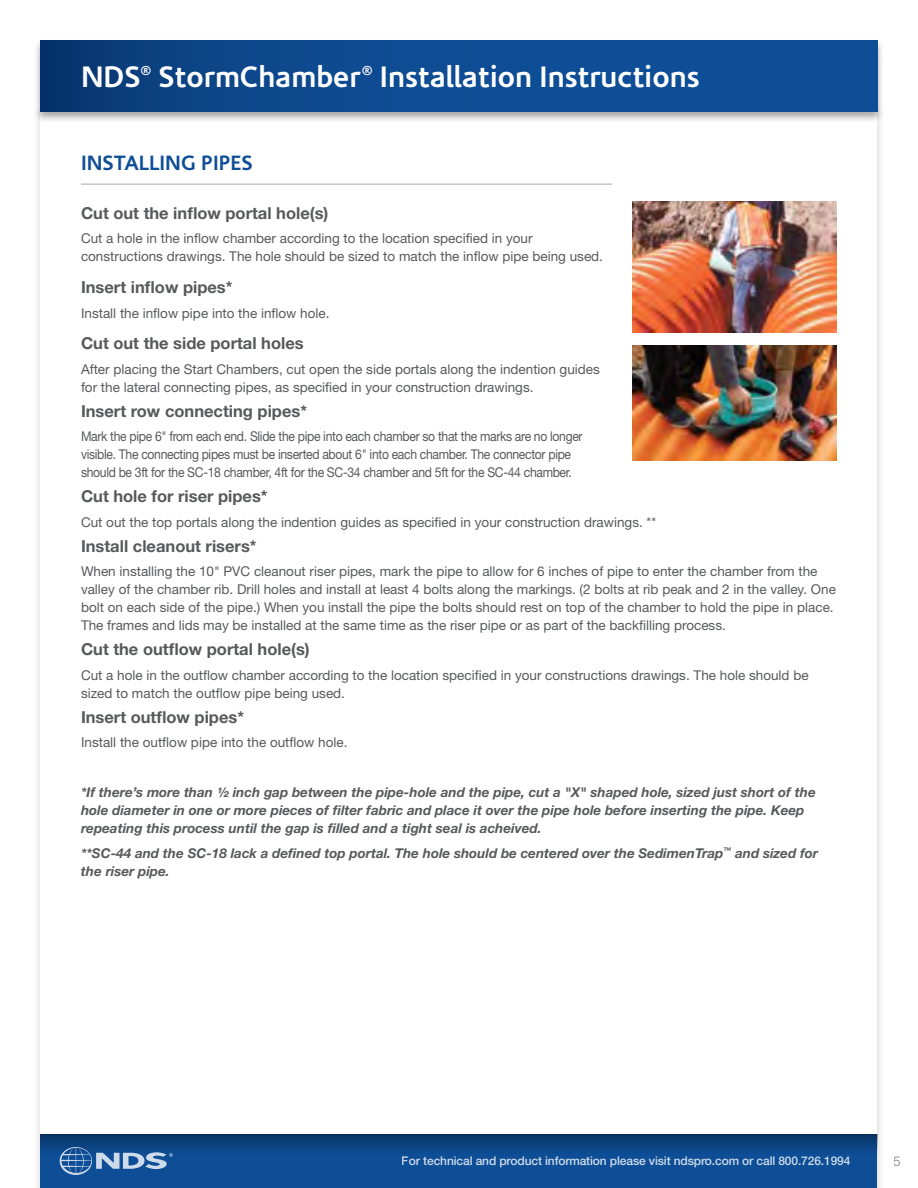
<style>
.page{position:relative;width:918px;height:1188px;background:#fff}
.page>*{position:absolute;margin:0;border:0;box-sizing:border-box;transform-origin:0 0}
.t1{font:700 30px "Corisande";color:#fff}
.t2{font:700 21px "Corisande";color:#0e4e96}
.t3{font:700 16.5px "Helvetica Neue LT Pro";color:#58595b}
.t4{font:13.5px/18px "Helvetica Neue LT Pro";color:#58595b}
.t5{font:italic 700 13.5px/18px "Helvetica Neue LT Pro";color:#58595b}
.t6{font:13.5px/18px "Helvetica Neue LT Pro";letter-spacing:-.025em;color:#58595b;scale:.9 1}
.t7{font:300 13.5px "Helvetica Neue LT Pro";color:#58595b}
.t8{font:700 13.05px "Corisande";color:#fff}
.t9{font:500 12px "Helvetica Neue LT Pro";letter-spacing:-.01em;color:#fff}
</style>
<div class="page">
<div style="left:33px;top:39px;width:851px;height:84px;background:#000;opacity:.35"></div>
<svg style="left:40px;top:40px;width:838px;height:71px;background:#0d498d"></svg>
<div style="left:40px;top:1134px;width:838px;height:54px;background:#0e4e96"></div>
<div style="left:40px;top:1134px;width:838px;height:20px;background:linear-gradient(to bottom,#093464,#0d4b91)"></div>
<svg style="left:60px;top:1147px;width:113px;height:28px"></svg>
<hr style="left:81px;top:184px;width:531px;height:1px;background:#a7a9ac">
<img style="left:633px;top:201px;width:204px;height:131px">
<img style="left:633px;top:346px;width:204px;height:114px">
<h1 class="t1" style="left:81px;top:59px;width:61px">NDS</h1>
<p class="t8" style="left:141px;top:63px;width:12px">®</p>
<h1 class="t1" style="left:159px;top:59px;width:204px">StormChamber</h1>
<p class="t8" style="left:362px;top:63px;width:12px">®</p>
<h1 class="t1" style="left:380px;top:59px;width:321px">Installation Instructions</h1>
<h2 class="t2" style="left:81px;top:151px;width:173px">INSTALLING PIPES</h2>
<p class="t3" style="left:81px;top:202px;width:249px">Cut out the inflow portal hole(s)</p>
<p class="t4" style="left:81px;top:229px;width:524px">Cut a hole in the inflow chamber according to the location specified in your constructions drawings. The hole should be sized to match the inflow pipe being used.</p>
<p class="t3" style="left:81px;top:277px;width:153px">Insert inflow pipes*</p>
<p class="t4" style="left:81px;top:303px;width:250px">Install the inflow pipe into the inflow hole.</p>
<p class="t3" style="left:81px;top:333px;width:224px">Cut out the side portal holes</p>
<p class="t4" style="left:81px;top:360px;width:520px">After placing the Start Chambers, cut open the side portals along the indention guides for the lateral connecting pipes, as specified in your construction drawings.</p>
<p class="t3" style="left:81px;top:400px;width:228px">Insert row connecting pipes*</p>
<p class="t6" style="left:81px;top:427px;width:559px">Mark the pipe 6" from each end. Slide the pipe into each chamber so that the marks are no longer visible. The connecting pipes must be inserted about 6" into each chamber. The connector pipe should be 3ft for the SC-18 chamber, 4ft for the SC-34 chamber and 5ft for the SC-44 chamber.</p>
<p class="t3" style="left:81px;top:486px;width:188px">Cut hole for riser pipes*</p>
<p class="t4" style="left:81px;top:513px;width:577px">Cut out the top portals along the indention guides as specified in your construction drawings. **</p>
<p class="t3" style="left:81px;top:535px;width:177px">Install cleanout risers*</p>
<p class="t4" style="left:81px;top:562px;width:756px">When installing the 10" PVC cleanout riser pipes, mark the pipe to allow for 6 inches of pipe to enter the chamber from the valley of the chamber rib. Drill holes and install at least 4 bolts along the markings. (2 bolts at rib peak and 2 in the valley. One bolt on each side of the pipe.) When you install the pipe the bolts should rest on top of the chamber to hold the pipe in place.<br>The frames and lids may be installed at the same time as the riser pipe or as part of the backfilling process.</p>
<p class="t3" style="left:81px;top:639px;width:230px">Cut the outflow portal hole(s)</p>
<p class="t4" style="left:81px;top:666px;width:729px">Cut a hole in the outflow chamber according to the location specified in your constructions drawings. The hole should be sized to match the outflow pipe being used.</p>
<p class="t3" style="left:81px;top:706px;width:165px">Insert outflow pipes*</p>
<p class="t4" style="left:81px;top:733px;width:268px">Install the outflow pipe into the outflow hole.</p>
<p class="t5" style="left:81px;top:783px;width:736px">*If there’s more than ½ inch gap between the pipe-hole and the pipe, cut a "X" shaped hole, sized just short of the hole diameter in one or more pieces of filter fabric and place it over the pipe hole before inserting the pipe. Keep repeating this process until the gap is filled and a tight seal is acheived.</p>
<p class="t5" style="left:81px;top:843px;width:739px">**SC-44 and the SC-18 lack a defined top portal. The hole should be centered over the SedimenTrap<sup>™</sup> and sized for the riser pipe.</p>
<p class="t9" style="left:402px;top:1154px;width:450px">For technical and product information please visit ndspro.com or call 800.726.1994</p>
<p class="t7" style="left:894px;top:1153px;width:9px">5</p>
</div>
